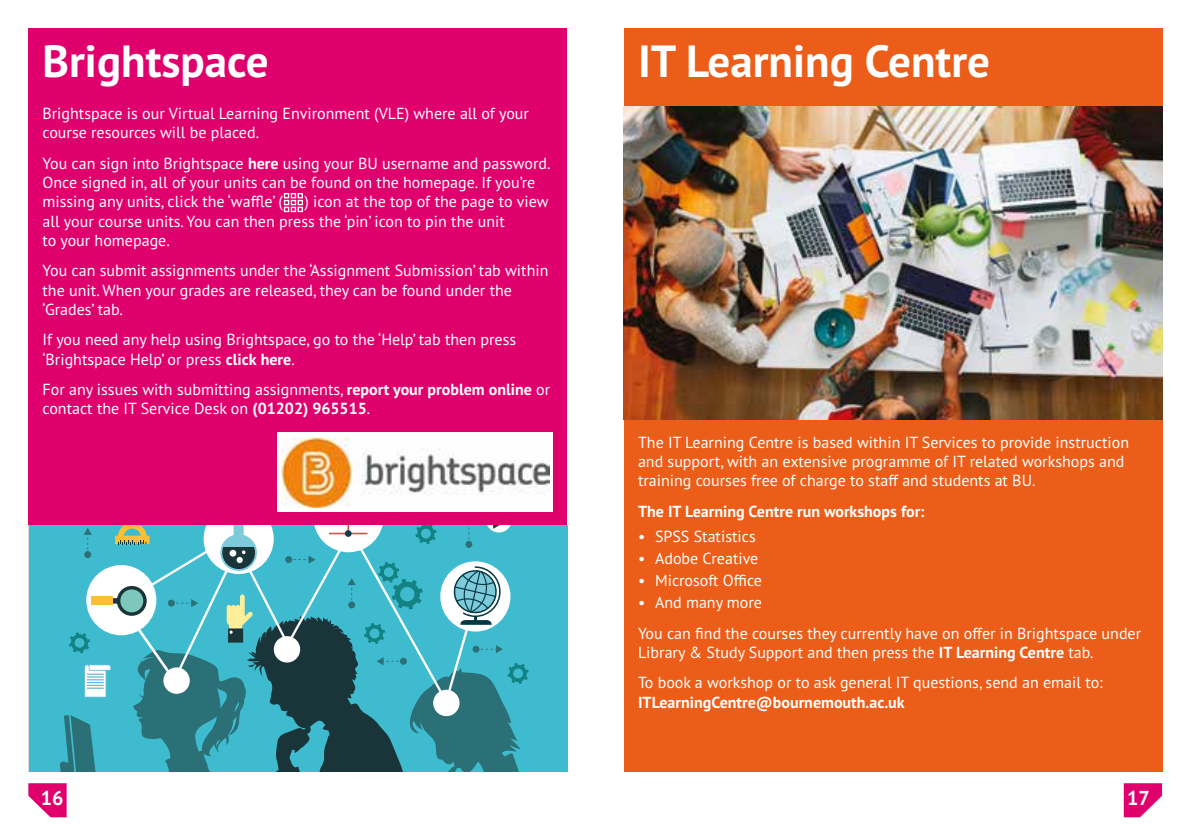
<style>
.page{position:relative;width:1191px;height:840px;background:#fff}
.page>*{position:absolute;margin:0;border:0;box-sizing:border-box;transform-origin:0 0}
.t1{font:700 45px "PT Sans Pro";color:#fff}
.t2{font:700 20px "PT Sans Pro";color:#fff}
.t3{font:16px/19.2px "PT Sans Pro";color:#fff}
.t4{font:700 16px "PT Sans Pro";color:#fff}
.s1{font-weight:700}
</style>
<div class="page">
<div style="left:624px;top:28px;width:538px;height:743px;background:#eb5d18"></div>
<div style="left:28px;top:28px;width:539px;height:743px;background:#e0006d"></div>
<img style="left:624px;top:107px;width:538px;height:313px">
<div style="left:29px;top:524px;width:538px;height:247px;background:#3fbbcf"></div>
<svg style="left:59px;top:524px;width:475px;height:247px"></svg>
<div style="left:278px;top:432px;width:275px;height:80px;background:#fff"></div>
<img style="left:281px;top:437px;width:268px;height:70px">
<svg style="left:283px;top:193px;width:21px;height:20px"></svg>
<svg style="left:28px;top:783px;width:39px;height:33px"></svg>
<svg style="left:1123px;top:783px;width:39px;height:33px"></svg>
<h1 class="t1" style="left:43px;top:32px;width:228px">Brightspace</h1>
<h1 class="t1" style="left:638px;top:32px;width:353px">IT Learning Centre</h1>
<p class="t3" style="left:43px;top:103px;width:488px">Brightspace is our Virtual Learning Environment (VLE) where all of your course resources will be placed.</p>
<p class="t3" style="left:43px;top:153px;width:509px">You can sign into Brightspace <span class="s1">here</span> using your BU username and password.<br>Once signed in, all of your units can be found on the homepage. If you’re missing any units, click the ‘waffle’ (</p>
<p class="t3" style="left:43px;top:191px;width:507px;text-indent:262px">) icon at the top of the page to view all your course units. You can then press the ‘pin’ icon to pin the unit<br>to your homepage.</p>
<p class="t3" style="left:43px;top:260px;width:507px">You can submit assignments under the ‘Assignment Submission’ tab within the unit. When your grades are released, they can be found under the ‘Grades’ tab.</p>
<p class="t3" style="left:43px;top:329px;width:475px">If you need any help using Brightspace, go to the ‘Help’ tab then press ‘Brightspace Help’ or press <span class="s1">click here</span>.</p>
<p class="t3" style="left:43px;top:379px;width:509px">For any issues with submitting assignments, <span class="s1">report your problem online</span> or contact the IT Service Desk on <span class="s1">(01202) 965515</span>.</p>
<p class="t3" style="left:638px;top:432px;width:492px">The IT Learning Centre is based within IT Services to provide instruction and support, with an extensive programme of IT related workshops and training courses free of charge to staff and students at BU.</p>
<p class="t4" style="left:638px;top:500px;width:288px">The IT Learning Centre run workshops for:</p>
<p class="t3" style="left:638px;top:526px;width:119px">• SPSS Statistics</p>
<p class="t3" style="left:638px;top:548px;width:122px">• Adobe Creative</p>
<p class="t3" style="left:638px;top:570px;width:125px">• Microsoft Office</p>
<p class="t3" style="left:638px;top:586px;width:504px;line-height:30.6px">• And many more<br>You can find the courses they currently have on offer in Brightspace under</p>
<p class="t3" style="left:638px;top:636px;width:466px;line-height:30.6px">Library &amp; Study Support and then press the <span class="s1">IT Learning Centre</span> tab.<br>To book a workshop or to ask general IT questions, send an email to:</p>
<p class="t4" style="left:638px;top:691px;width:268px">ITLearningCentre@bournemouth.ac.uk</p>
<p class="t2" style="left:41px;top:784px;width:24px">16</p>
<p class="t2" style="left:1127px;top:784px;width:24px">17</p>
</div>
